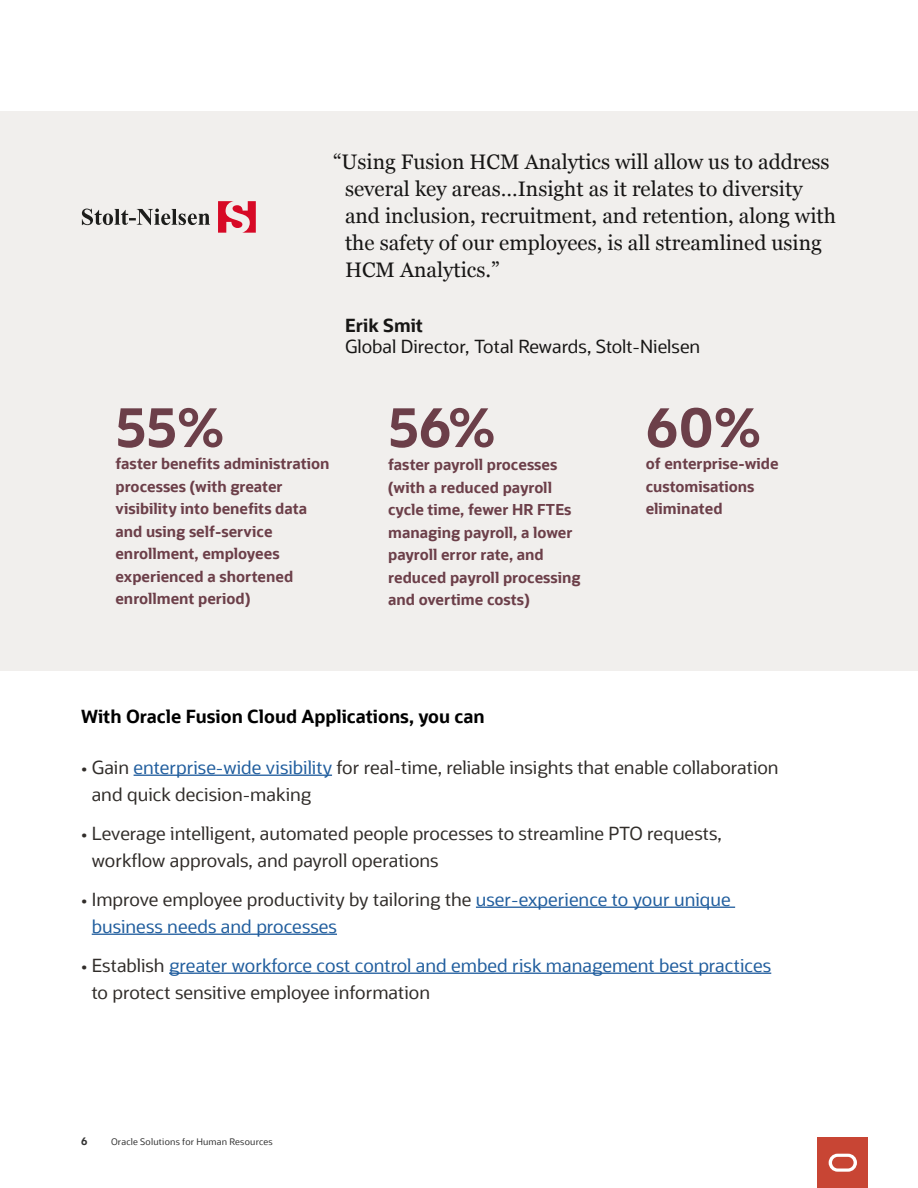
<style>
.page{position:relative;width:918px;height:1188px;background:#fff}
.page>*{position:absolute;margin:0;border:0;box-sizing:border-box;transform-origin:0 0}
.Component_Small_Stat{font:700 54px "Oracle Sans";color:#6c3f49}
.Component_Body_Quote_Small{font:21px/27px "Georgia";color:#171615}
.A___Bullets_copy{font:18px/27px "Oracle Sans";color:#312d2a}
.A___Bullets_copy-2{font:18px/27px "Oracle Sans";color:#215e9e}
.Component_Quote_Title{font:18px "Oracle Sans";color:#171615}
.A___Bullets_Header{font:700 18px "Oracle Sans";color:#000}
.Component_Quote_Name{font:700 18px "Oracle Sans";color:#171615}
.Component_Body_Bold{font:700 15px/22.5px "Oracle Sans";color:#6c3f49}
.t1{font:700 10.5px "Oracle Sans";color:#333}
.t2{font:9px "Oracle Sans";letter-spacing:.025em;color:#333}
.s1{color:#215e9e}
.s2{color:#312d2a}
</style>
<div class="page">
<div style="left:0;top:111px;width:918px;height:559px;background:#f1efed"></div>
<svg style="left:218px;top:201px;width:38px;height:32px"></svg>
<svg style="left:82px;top:209px;width:128px;height:16px"></svg>
<hr style="left:134px;top:775px;width:198px;height:1px;background:#215e9e">
<hr style="left:476px;top:907px;width:259px;height:1px;background:#215e9e">
<hr style="left:92px;top:934px;width:245px;height:1px;background:#215e9e">
<hr style="left:169px;top:973px;width:602px;height:1px;background:#215e9e">
<div style="left:818px;top:1137px;width:50px;height:51px;background:#c84534"></div>
<svg style="left:829px;top:1154px;width:28px;height:18px"></svg>
<p class="Component_Body_Quote_Small" style="left:345px;top:147px;width:493px;text-indent:-12px">“Using Fusion HCM Analytics will allow us to address several key areas…Insight as it relates to diversity and inclusion, recruitment, and retention, along with the safety of our employees, is all streamlined using HCM Analytics.”</p>
<p class="Component_Quote_Name" style="left:345px;top:314px;width:80px">Erik Smit</p>
<p class="Component_Quote_Title" style="left:345px;top:335px;width:357px">Global Director, Total Rewards, Stolt-Nielsen</p>
<p class="Component_Small_Stat" style="left:116px;top:393px;width:110px">55%</p>
<p class="Component_Body_Bold" style="left:116px;top:453px;width:215px">faster benefits administration processes (with greater visibility into benefits data and using self-service enrollment, employees experienced a shortened enrollment period)</p>
<p class="Component_Small_Stat" style="left:388px;top:393px;width:109px">56%</p>
<p class="Component_Body_Bold" style="left:388px;top:454px;width:194px">faster payroll processes (with a reduced payroll cycle time, fewer HR FTEs managing payroll, a lower payroll error rate, and reduced payroll processing and overtime costs)</p>
<p class="A___Bullets_Header" style="left:81px;top:705px;width:405px">With Oracle Fusion Cloud Applications, you can</p>
<p class="Component_Small_Stat" style="left:646px;top:393px;width:117px">60%</p>
<p class="Component_Body_Bold" style="left:646px;top:453px;width:134px">of enterprise-wide customisations eliminated</p>
<p class="A___Bullets_copy" style="left:92px;top:754px;width:688px;text-indent:-11px">• Gain <span class="s1">enterprise-wide visibility</span> for real-time, reliable insights that enable collaboration and quick decision-making</p>
<p class="A___Bullets_copy" style="left:92px;top:820px;width:632px;text-indent:-11px">• Leverage intelligent, automated people processes to streamline PTO requests, workflow approvals, and payroll operations</p>
<p class="A___Bullets_copy-2" style="left:92px;top:886px;width:640px;text-indent:-11px"><span class="s2">• Improve employee productivity by tailoring the</span> user-experience to your unique business needs and processes</p>
<p class="A___Bullets_copy-2" style="left:92px;top:952px;width:681px;text-indent:-11px"><span class="s2">• Establish</span> greater workforce cost control and embed risk management best practices <span class="s2">to protect sensitive employee information</span></p>
<p class="t1" style="left:81px;top:1135px;width:8px">6</p>
<p class="t2" style="left:111px;top:1137px;width:163px">Oracle Solutions for Human Resources</p>
</div>
